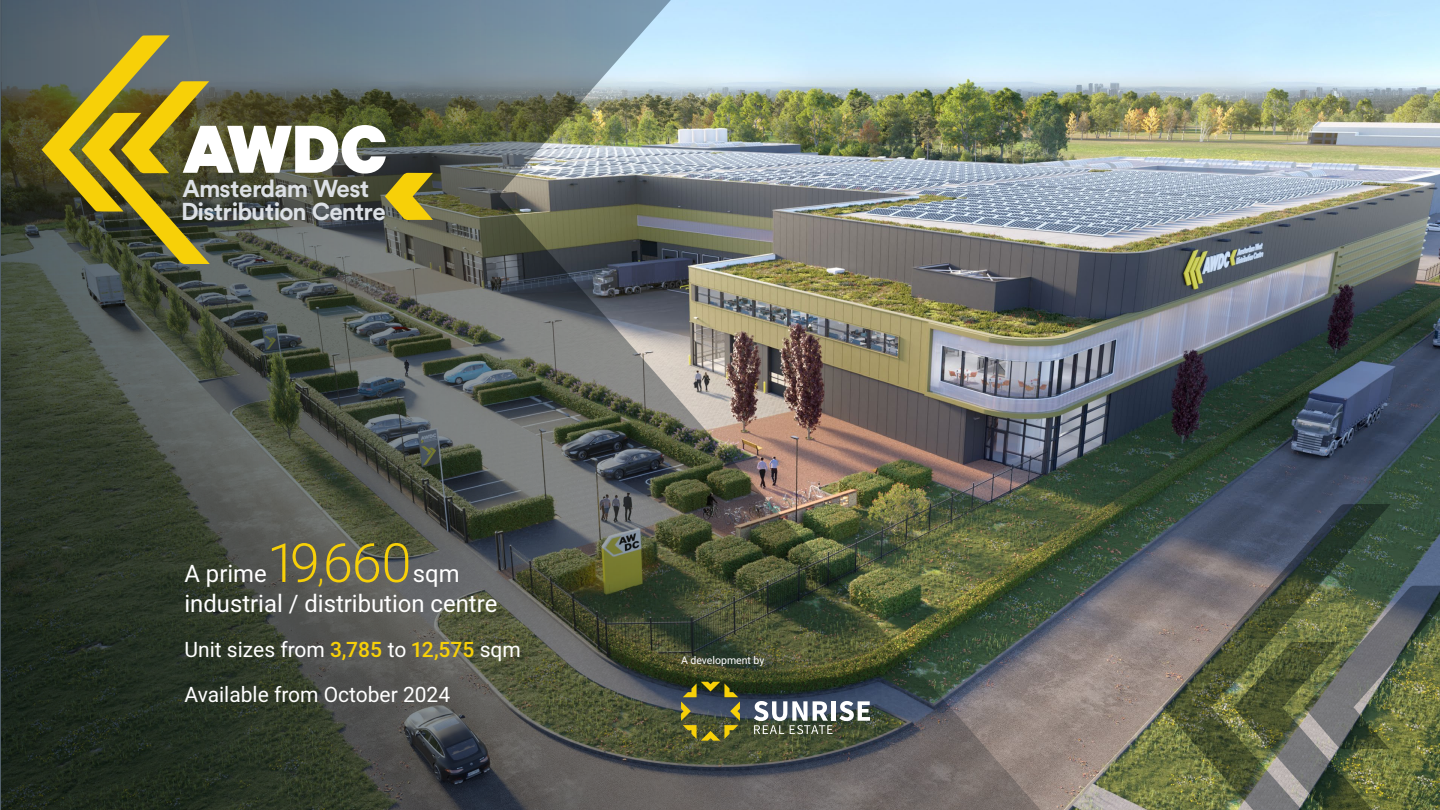
<style>
.page{position:relative;width:1440px;height:810px;background:#fff}
.page>*{position:absolute;margin:0;border:0;box-sizing:border-box;transform-origin:0 0}
.t1{font:900 76.57px "Calibre";color:#fff}
.t2{font:300 54px "Heebo";color:#f7d008}
.t3{font:700 24.22px/23.4px "Circular Std";letter-spacing:-.035em;color:#dce0e5}
.t4{font:23.85px/30px "Heebo";color:#fff}
.t5{font:21px/45px "Heebo";color:#fff}
.t6{font:10.5px "Heebo";color:#fff}
.s1{font-size:35.25px}
.s2{font-weight:500;color:#f7d008}
</style>
<div class="page">
<img style="left:1041px;top:0;width:399px;height:810px">
<img style="left:0;top:0;width:1041px;height:810px">
<div style="left:831px;top:701px;width:5px;height:20px;background:#fff"></div>
<svg style="left:839px;top:701px;width:31px;height:20px"></svg>
<svg style="left:681px;top:682px;width:59px;height:59px;background:#616134"></svg>
<img style="left:1162px;top:504px;width:229px;height:306px">
<img style="left:1234px;top:586px;width:206px;height:224px">
<svg style="left:42px;top:35px;width:168px;height:229px;background:#7e7630"></svg>
<svg style="left:385px;top:173px;width:48px;height:47px;background:#b19c22"></svg>
<svg style="left:754px;top:701px;width:79px;height:33px"></svg>
<h1 class="t1" style="left:183px;top:101px;width:206px">AWDC</h1>
<p class="t3" style="left:181px;top:176px;width:206px">Amsterdam West<br>Distribution Centre</p>
<h2 class="t2" style="left:267px;top:525px;width:146px">19<span class="s1">,</span>660</h2>
<p class="t4" style="left:184px;top:558px;width:84px">A prime</p>
<p class="t4" style="left:184px;top:558px;width:314px;text-indent:228px">sqm industrial / distribution centre</p>
<p class="t5" style="left:184px;top:627px;width:338px">Unit sizes from <span class="s2">3,785</span> to <span class="s2">12,575</span> sqm<br>Available from October 2024</p>
<p class="t6" style="left:681px;top:652px;width:85px">A development by</p>
</div>
